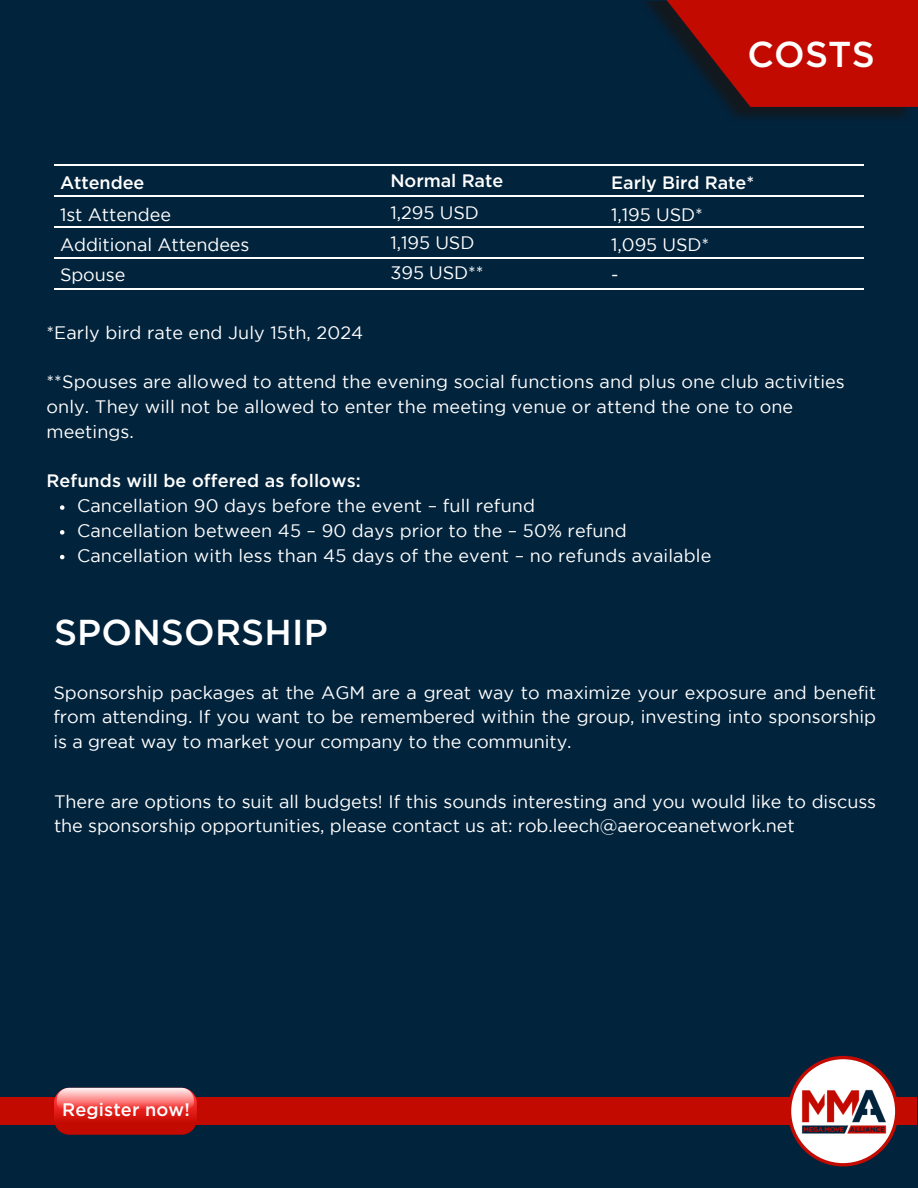
<style>
.page{position:relative;width:918px;height:1188px;background:#02233c}
.page>*{position:absolute;margin:0;border:0;box-sizing:border-box;transform-origin:0 0}
.t1{font:500 36px "Gotham";letter-spacing:.005em;color:#fff}
.t2{font:500 18.15px "Gotham";letter-spacing:.005em;color:#fefefe}
.t3{font:18px/24.8px "Gotham";letter-spacing:.005em;color:#fff}
.t4{font:500 18px "Gotham";letter-spacing:-.005em;color:#fff}
</style>
<div class="page">
<img style="left:646px;top:1px;width:261px;height:116px">
<hr style="left:54px;top:164px;width:330px;height:1px;background:#fff">
<hr style="left:384px;top:164px;width:221px;height:1px;background:#fff">
<hr style="left:605px;top:164px;width:259px;height:1px;background:#fff">
<hr style="left:54px;top:196px;width:330px;height:1px;background:#fff">
<hr style="left:384px;top:196px;width:221px;height:1px;background:#fff">
<hr style="left:605px;top:196px;width:259px;height:1px;background:#fff">
<hr style="left:54px;top:227px;width:330px;height:1px;background:#fff">
<hr style="left:384px;top:227px;width:221px;height:1px;background:#fff">
<hr style="left:605px;top:227px;width:259px;height:1px;background:#fff">
<hr style="left:54px;top:258px;width:330px;height:1px;background:#fff">
<hr style="left:384px;top:258px;width:221px;height:1px;background:#fff">
<hr style="left:605px;top:258px;width:259px;height:1px;background:#fff">
<hr style="left:54px;top:289px;width:330px;height:1px;background:#fff">
<hr style="left:384px;top:289px;width:221px;height:1px;background:#fff">
<hr style="left:605px;top:289px;width:259px;height:1px;background:#fff">
<svg style="left:666px;top:0;width:252px;height:107px"></svg>
<svg style="left:60px;top:505px;width:4px;height:5px"></svg>
<svg style="left:60px;top:530px;width:4px;height:5px"></svg>
<svg style="left:60px;top:555px;width:4px;height:4px"></svg>
<div style="left:0;top:1097px;width:916px;height:28px;background:#c30a00"></div>
<svg style="left:789px;top:1056px;width:108px;height:110px"></svg>
<img style="left:791px;top:1080px;width:105px;height:63px">
<svg style="left:54px;top:1088px;width:143px;height:47px"></svg>
<p class="t4" style="left:60px;top:175px;width:86px">Attendee</p>
<p class="t3" style="left:60px;top:203px;width:113px">1st Attendee</p>
<p class="t3" style="left:60px;top:234px;width:191px">Additional Attendees</p>
<p class="t3" style="left:60px;top:264px;width:67px">Spouse</p>
<p class="t4" style="left:390px;top:173px;width:114px">Normal Rate</p>
<p class="t3" style="left:390px;top:201px;width:90px">1,295 USD</p>
<p class="t3" style="left:390px;top:231px;width:86px">1,195 USD</p>
<p class="t3" style="left:390px;top:262px;width:95px">395 USD**</p>
<p class="t1" style="left:747px;top:38px;width:129px">COSTS</p>
<p class="t4" style="left:611px;top:175px;width:144px">Early Bird Rate*</p>
<p class="t3" style="left:611px;top:203px;width:93px">1,195 USD*</p>
<p class="t3" style="left:611px;top:234px;width:100px">1,095 USD*</p>
<p class="t3" style="left:611px;top:264px;width:9px">-</p>
<p class="t3" style="left:46px;top:321px;width:318px">*Early bird rate end July 15th, 2024</p>
<p class="t3" style="left:46px;top:371px;width:800px">**Spouses are allowed to attend the evening social functions and plus one club activities only. They will not be allowed to enter the meeting venue or attend the one to one meetings.</p>
<p class="t4" style="left:46px;top:473px;width:316px">Refunds will be offered as follows:</p>
<p class="t3" style="left:77px;top:495px;width:459px">Cancellation 90 days before the event – full refund</p>
<p class="t3" style="left:77px;top:519px;width:551px">Cancellation between 45 – 90 days prior to the – 50% refund</p>
<h1 class="t3" style="left:77px;top:544px;width:636px">Cancellation with less than 45 days of the event – no refunds available</h1>
<p class="t1" style="left:54px;top:616px;width:275px">SPONSORSHIP</p>
<p class="t3" style="left:53px;top:681px;width:824px;text-align:justify">Sponsorship packages at the AGM are a great way to maximize your exposure and benefit from attending. If you want to be remembered within the group, investing into sponsorship is a great way to market your company to the community.</p>
<p class="t3" style="left:54px;top:790px;width:824px">There are options to suit all budgets! If this sounds interesting and you would like to discuss the sponsorship opportunities, please contact us at: rob.leech@aeroceanetwork.net</p>
<p class="t2" style="left:62px;top:1101px;width:129px">Register now!</p>
</div>
